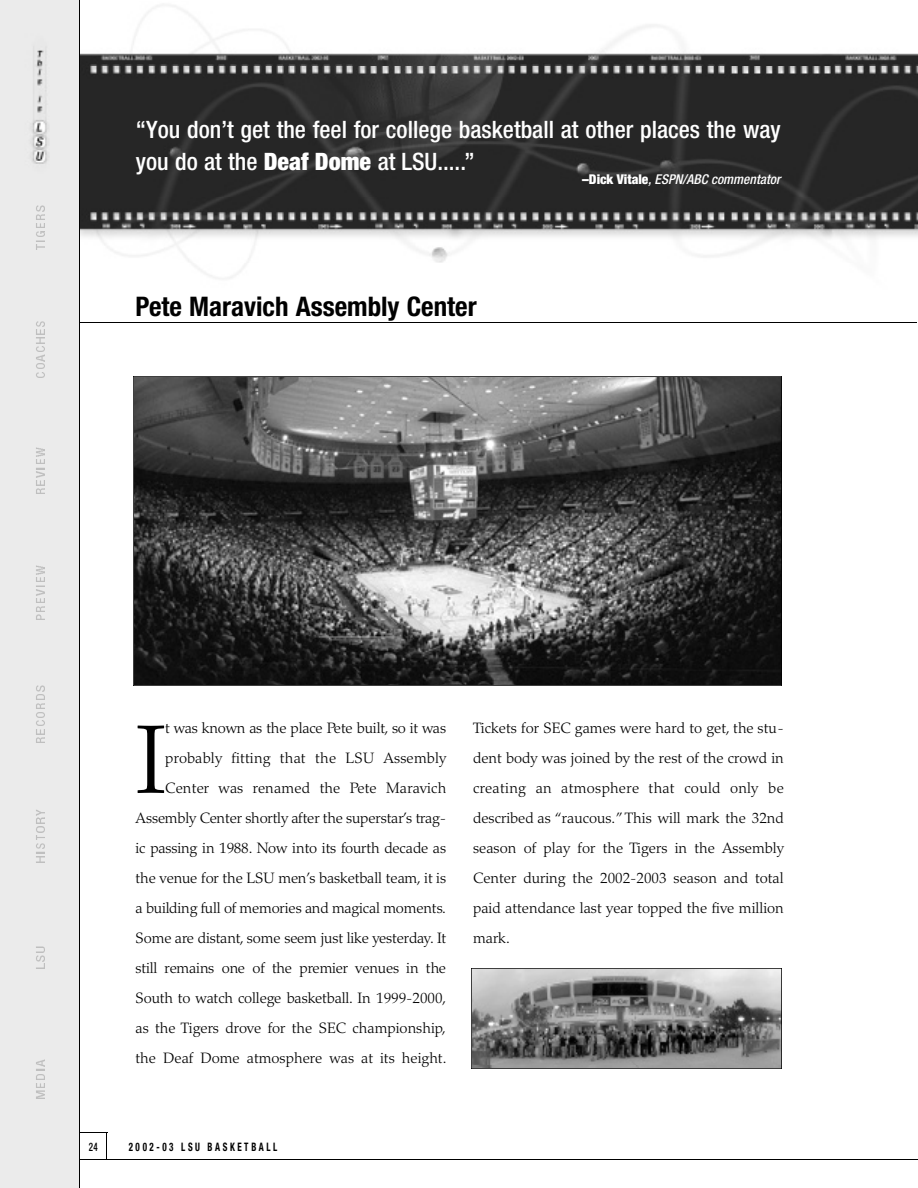
<style>
.page{position:relative;width:918px;height:1188px;background:#fff}
.page>*{position:absolute;margin:0;border:0;box-sizing:border-box;transform-origin:0 0}
.t1{font:300 97.2px "Palatino";color:#000}
.t2{font:700 condensed 27px "Helvetica Neue";color:#000}
.t3{font:500 condensed 24px/32.2px "Helvetica Neue";color:#fff}
.t4{font:300 15px/30px "Palatino";letter-spacing:-.005em;color:#000;text-align:right}
.t5{font:italic 500 condensed 13.5px "Helvetica Neue";color:#fff}
.t6{font:700 condensed 11.7px "Helvetica Neue";letter-spacing:.275em;color:#000;scale:.77 1}
.t7{font:500 condensed 11.7px "Helvetica Neue";color:#000;scale:.77 1}
.s1{font-weight:900}
.s2{font-weight:900;font-style:normal}
</style>
<div class="page">
<hr style="left:80px;top:322px;width:836px;height:1px;background:#000">
<div style="left:0;top:0;width:80px;height:1188px;background:#ebebeb"></div>
<img style="left:81px;top:5px;width:837px;height:274px">
<img style="left:31px;top:50px;width:17px;height:156px">
<svg style="left:36px;top:1059px;width:9px;height:39px"></svg>
<svg style="left:36px;top:947px;width:9px;height:21px"></svg>
<svg style="left:36px;top:809px;width:9px;height:53px"></svg>
<svg style="left:36px;top:686px;width:9px;height:57px"></svg>
<svg style="left:36px;top:565px;width:9px;height:55px"></svg>
<svg style="left:36px;top:448px;width:9px;height:46px"></svg>
<svg style="left:36px;top:321px;width:9px;height:57px"></svg>
<svg style="left:36px;top:206px;width:9px;height:44px"></svg>
<hr style="left:80px;top:0;width:1px;height:1188px;background:#000">
<hr style="left:80px;top:1160px;width:837px;height:1px;background:#000">
<svg style="left:80px;top:1132px;width:27px;height:28px"></svg>
<img style="left:134px;top:377px;width:648px;height:309px">
<img style="left:471px;top:968px;width:311px;height:101px">
<h3 class="t3" style="left:136px;top:115px;width:646px">“You don’t get the feel for college basketball at other places the way you do at the <span class="s1">Deaf Dome</span> at LSU.....”</h3>
<p class="t5" style="left:582px;top:174px;width:200px"><span class="s2">–Dick Vitale</span>, ESPN/ABC commentator</p>
<h2 class="t2" style="left:136px;top:297px;width:343px">Pete Maravich Assembly Center</h2>
<p class="t4" style="left:136px;top:714px;width:312px">t was known as the place Pete built, so it wa s<br>p robably fitting that the LSU A s s e m b l y Center was renamed the Pete Marav i c h Assembly Center shortly after the superstar’s tra g&shy;ic passing in 1988. Now into its fourth decade as the venue for the LSU men’s basketball team, it is a building full of memories and magical moments.<br>Some are distant, some seem just like ye s t e rd ay. I t still remains one of the premier venues in the South to watch college basketball. In 1999-2000, as the Tigers drove for the SEC championship, the Deaf Dome atmosphere was at its height.</p>
<p class="t4" style="left:473px;top:714px;width:312px;text-align:justify">Tickets for SEC games were hard to get, the stu&shy;dent body was joined by the rest of the crowd in c reating an atmosphere that could only be described as “raucous.”This will mark the 32nd season of play for the Tigers in the Assembly Center during the 2002-2003 season and total paid attendance last year topped the five million mark.</p>
<h1 class="t1" style="left:136px;top:722px;width:32px">I</h1>
<p class="t7" style="left:89px;top:1143px;width:13px">2 4</p>
<p class="t6" style="left:129px;top:1143px;width:194px">2002-03 LSU BASKETBALL</p>
</div>
